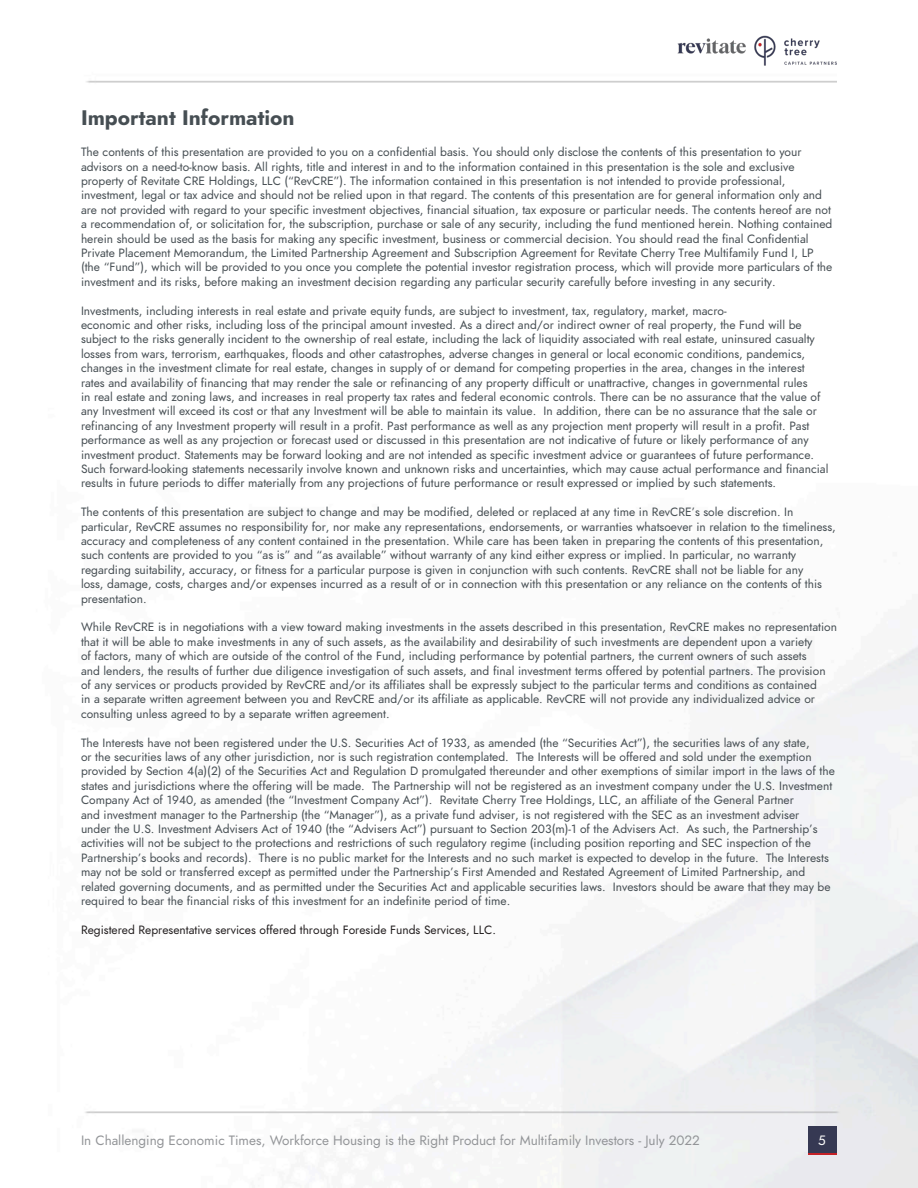
<style>
.page{position:relative;width:918px;height:1188px;background:#fff}
.page>*{position:absolute;margin:0;border:0;box-sizing:border-box;transform-origin:0 0}
.t1{font:700 21px "Jost";color:#464e53}
.t2{font:13.5px "Jost";color:#939598}
.t3{font:13.5px "Jost";color:#fafafa}
.t4{font:12px/14.4px "Jost";color:#464e53}
.t5{font:12px "Jost";color:#231f20}
</style>
<div class="page">
<img style="left:85px;top:80px;width:833px;height:1108px">
<img style="left:677px;top:35px;width:160px;height:31px">
<div style="left:808px;top:1127px;width:29px;height:28px;background:#363953"></div>
<hr style="left:808px;top:1153px;width:29px;height:2px;background:#c42127">
<div style="left:837px;top:68px;width:81px;height:57px;background:#fff"></div>
<p class="t1" style="left:81px;top:103px;width:215px">Important Information</p>
<p class="t4" style="left:81px;top:145px;width:753px">The contents of this presentation are provided to you on a confidential basis. You should only disclose the contents of this presentation to your advisors on a need-to-know basis. All rights, title and interest in and to the information contained in this presentation is the sole and exclusive property of Revitate CRE Holdings, LLC (“RevCRE”). The information contained in this presentation is not intended to provide professional, investment, legal or tax advice and should not be relied upon in that regard. The contents of this presentation are for general information only and are not provided with regard to your specific investment objectives, financial situation, tax exposure or particular needs. The contents hereof are not a recommendation of, or solicitation for, the subscription, purchase or sale of any security, including the fund mentioned herein. Nothing contained herein should be used as the basis for making any specific investment, business or commercial decision. You should read the final Confidential Private Placement Memorandum, the Limited Partnership Agreement and Subscription Agreement for Revitate Cherry Tree Multifamily Fund I, LP (the “Fund”), which will be provided to you once you complete the potential investor registration process, which will provide more particulars of the investment and its risks, before making an investment decision regarding any particular security carefully before investing in any security.</p>
<p class="t4" style="left:81px;top:303px;width:647px">Investments, including interests in real estate and private equity funds, are subject to investment, tax, regulatory, market, macro-</p>
<p class="t4" style="left:81px;top:318px;width:749px">economic and other risks, including loss of the principal amount invested. As a direct and/or indirect owner of real property, the Fund will be subject to the risks generally incident to the ownership of real estate, including the lack of liquidity associated with real estate, uninsured casualty losses from wars, terrorism, earthquakes, floods and other catastrophes, adverse changes in general or local economic conditions, pandemics, changes in the investment climate for real estate, changes in supply of or demand for competing properties in the area, changes in the interest rates and availability of financing that may render the sale or refinancing of any property difficult or unattractive, changes in governmental rules<br>in real estate and zoning laws, and increases in real property tax rates and federal economic controls. There can be no assurance that the value of any Investment will exceed its cost or that any Investment will be able to maintain its value. In addition, there can be no assurance that the sale or refinancing of any Investment property will result in a profit. Past performance as well as any projection ment property will result in a profit. Past performance as well as any projection or forecast used or discussed in this presentation are not indicative of future or likely performance of any investment product. Statements may be forward looking and are not intended as specific investment advice or guarantees of future performance.<br>Such forward-looking statements necessarily involve known and unknown risks and uncertainties, which may cause actual performance and financial results in future periods to differ materially from any projections of future performance or result expressed or implied by such statements.</p>
<p class="t4" style="left:81px;top:505px;width:756px">The contents of this presentation are subject to change and may be modified, deleted or replaced at any time in RevCRE’s sole discretion. In particular, RevCRE assumes no responsibility for, nor make any representations, endorsements, or warranties whatsoever in relation to the timeliness, accuracy and completeness of any content contained in the presentation. While care has been taken in preparing the contents of this presentation, such contents are provided to you “as is” and “as available” without warranty of any kind either express or implied. In particular, no warranty regarding suitability, accuracy, or fitness for a particular purpose is given in conjunction with such contents. RevCRE shall not be liable for any<br>loss, damage, costs, charges and/or expenses incurred as a result of or in connection with this presentation or any reliance on the contents of this presentation.</p>
<p class="t4" style="left:81px;top:620px;width:758px">While RevCRE is in negotiations with a view toward making investments in the assets described in this presentation, RevCRE makes no representation that it will be able to make investments in any of such assets, as the availability and desirability of such investments are dependent upon a variety<br>of factors, many of which are outside of the control of the Fund, including performance by potential partners, the current owners of such assets<br>and lenders, the results of further due diligence investigation of such assets, and final investment terms offered by potential partners. The provision of any services or products provided by RevCRE and/or its affiliates shall be expressly subject to the particular terms and conditions as contained<br>in a separate written agreement between you and RevCRE and/or its affiliate as applicable. RevCRE will not provide any individualized advice or consulting unless agreed to by a separate written agreement.</p>
<p class="t4" style="left:81px;top:735px;width:755px">The Interests have not been registered under the U.S. Securities Act of 1933, as amended (the “Securities Act”), the securities laws of any state,<br>or the securities laws of any other jurisdiction, nor is such registration contemplated. The Interests will be offered and sold under the exemption provided by Section 4(a)(2) of the Securities Act and Regulation D promulgated thereunder and other exemptions of similar import in the laws of the states and jurisdictions where the offering will be made. The Partnership will not be registered as an investment company under the U.S. Investment Company Act of 1940, as amended (the “Investment Company Act”). Revitate Cherry Tree Holdings, LLC, an affiliate of the General Partner<br>and investment manager to the Partnership (the “Manager”), as a private fund adviser, is not registered with the SEC as an investment adviser<br>under the U.S. Investment Advisers Act of 1940 (the “Advisers Act”) pursuant to Section 203(m)-1 of the Advisers Act. As such, the Partnership’s activities will not be subject to the protections and restrictions of such regulatory regime (including position reporting and SEC inspection of the Partnership’s books and records). There is no public market for the Interests and no such market is expected to develop in the future. The Interests may not be sold or transferred except as permitted under the Partnership’s First Amended and Restated Agreement of Limited Partnership, and related governing documents, and as permitted under the Securities Act and applicable securities laws. Investors should be aware that they may be required to bear the financial risks of this investment for an indefinite period of time.</p>
<p class="t5" style="left:81px;top:921px;width:416px">Registered Representative services offered through Foreside Funds Services, LLC.</p>
<p class="t2" style="left:81px;top:1131px;width:620px">In Challenging Economic Times, Workforce Housing is the Right Product for Multifamily Investors - July 2022</p>
<p class="t3" style="left:818px;top:1131px;width:9px">5</p>
</div>
